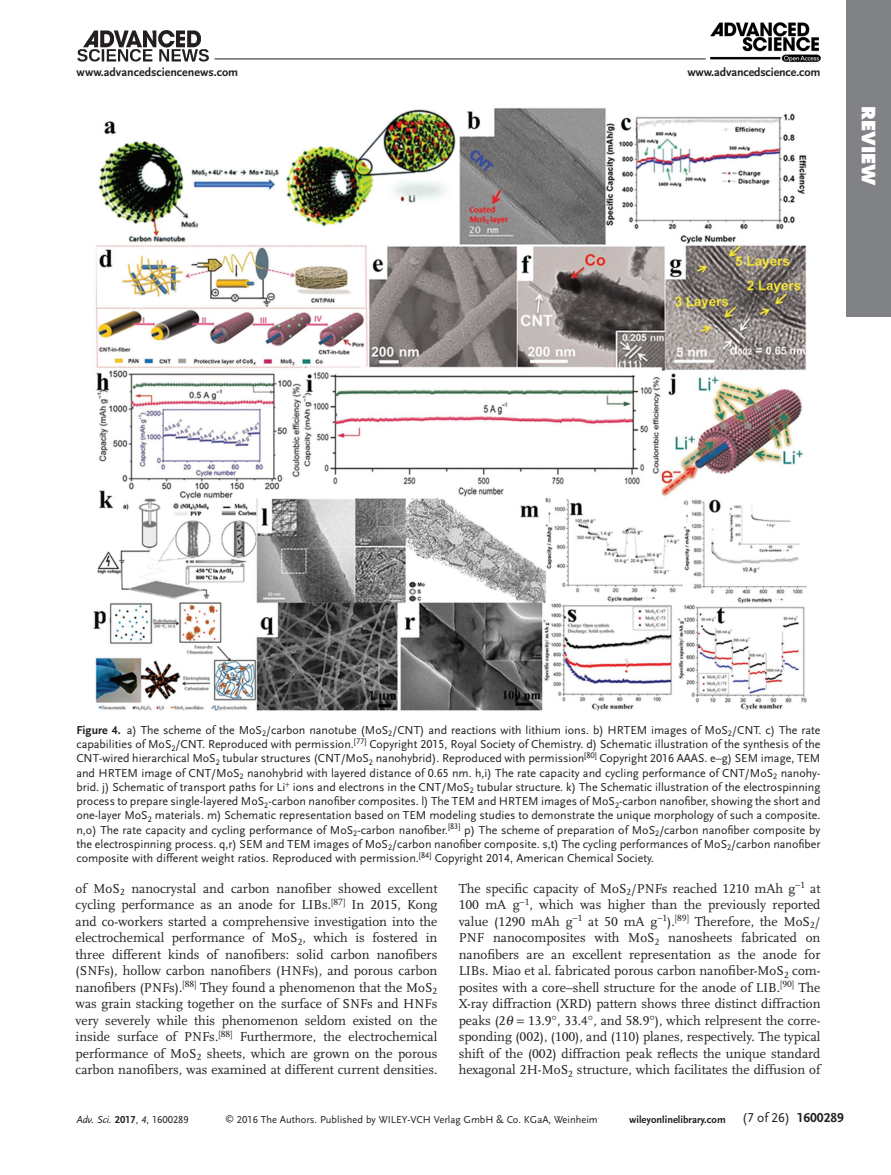
<style>
.page{position:relative;width:891px;height:1175px;background:#fff}
.page>*{position:absolute;margin:0;border:0;box-sizing:border-box;transform-origin:0 0}
.t1{font:800 18px "Futura";letter-spacing:.005em;color:#fff}
.t2{font:13.5px/16.5px "Scala LF";color:#231f20;text-align:justify}
.t3{font:12px/14.2px "Scala Sans LF";color:#231f20;text-align:justify}
.t4{font:700 12px "Scala Sans LF";color:#231f20}
.t5{font:10.5px "Scala Sans LF";color:#231f20}
.t6{font:700 10.5px "Scala Sans LF";color:#231f20}
.t7{font:italic 10.5px "Scala Sans LF";color:#231f20}
.s1{font-weight:700}
.s2{font-weight:700;font-style:normal}
.s3{font-style:normal}
.s4{font-size:9px}
.s5{font-weight:400;font-size:13.5px}
.s6{font-size:13.5px}
</style>
<div class="page">
<div style="left:846px;top:0;width:45px;height:317px;background:#808285"></div>
<img style="left:710px;top:22px;width:111px;height:40px">
<hr style="left:215px;top:59px;width:491px;height:1px;background:#231f20">
<img style="left:77px;top:30px;width:132px;height:31px">
<img style="left:93px;top:108px;width:714px;height:603px">
<p class="t4" style="left:77px;top:65px;width:163px">www.advancedsciencenews.com</p>
<p class="t4" style="left:687px;top:65px;width:135px">www.advancedscience.com</p>
<h1 class="t1" style="left:880px;top:106px;width:81px;rotate:90deg">Review</h1>
<p class="t3" style="left:76px;top:723px;width:746px"><span class="s1">Figure 4.</span> a) The scheme of the MoS<sub>2</sub>/carbon nanotube (MoS<sub>2</sub>/CNT) and reactions with lithium ions. b) HRTEM images of MoS<sub>2</sub>/CNT. c) The rate capabilities of MoS<sub>2</sub>/CNT. Reproduced with permission.<sup>[77]</sup> Copyright 2015, Royal Society of Chemistry. d) Schematic illustration of the synthesis of the CNT-wired hierarchical MoS<sub>2</sub> tubular structures (CNT/MoS<sub>2</sub> nanohybrid). Reproduced with permission<sup>[80]</sup> Copyright 2016 AAAS. e–g) SEM image, TEM and HRTEM image of CNT/MoS<sub>2</sub> nanohybrid with layered distance of 0.65 nm. h,i) The rate capacity and cycling performance of CNT/MoS<sub>2</sub> nanohy&shy;brid. j) Schematic of transport paths for Li ions and electrons in the CNT/MoS<sub>2</sub> tubular structure. k) The Schematic illustration of the electrospinning process to prepare single-layered MoS<sub>2</sub>-carbon nanofiber composites. l) The TEM and HRTEM images of MoS<sub>2</sub>-carbon nanofiber, showing the short and one-layer MoS<sub>2</sub> materials. m) Schematic representation based on TEM modeling studies to demonstrate the unique morphology of such a composite. n,o) The rate capacity and cycling performance of MoS<sub>2</sub>-carbon nanofiber.<sup>[83]</sup> p) The scheme of preparation of MoS<sub>2</sub>/carbon nanofiber composite by the electrospinning process. q,r) SEM and TEM images of MoS<sub>2</sub>/carbon nanofiber composite. s,t) The cycling performances of MoS<sub>2</sub>/carbon nanofiber composite with different weight ratios. Reproduced with permission.<sup>[84]</sup> Copyright 2014, American Chemical Society.</p>
<p class="t2" style="left:76px;top:880px;width:363px">of MoS<sub>2</sub> nanocrystal and carbon nanofiber showed excellent cycling performance as an anode for LIBs.<sup>[87]</sup> In 2015, Kong and co-workers started a comprehensive investigation into the electrochemical performance of MoS<sub>2</sub>, which is fostered in three different kinds of nanofibers: solid carbon nanofibers (SNFs), hollow carbon nanofibers (HNFs), and porous carbon nanofibers (PNFs).<sup>[88]</sup> They found a phenomenon that the MoS<sub>2 </sub>was grain stacking together on the surface of SNFs and HNFs very severely while this phenomenon seldom existed on the inside surface of PNFs.<sup>[88]</sup> Furthermore, the electrochemical performance of MoS<sub>2</sub> sheets, which are grown on the porous carbon nanofibers, was examined at different current densities.</p>
<p class="t2" style="left:459px;top:880px;width:363px">The specific capacity of MoS<sub>2</sub>/PNFs reached 1210 mAh g−<sup>1</sup> at 100 mA g−<sup>1</sup>, which was higher than the previously reported value (1290 mAh g−<sup>1</sup> at 50 mA g−<sup>1</sup>).<sup>[89]</sup> Therefore, the MoS<sub>2</sub>/ PNF nanocomposites with MoS<sub>2</sub> nanosheets fabricated on nanofibers are an excellent representation as the anode for LIBs. Miao et al. fabricated porous carbon nanofiber-MoS<sub>2</sub> com&shy;posites with a core–shell structure for the anode of LIB.<sup>[90]</sup> The X-ray diffraction (XRD) pattern shows three distinct diffraction peaks (2</p>
<p class="t2" style="left:459px;top:1012px;width:363px;text-indent:69px">13.9 , 33.4 , and 58.9 ), which relpresent the corre&shy;sponding (002), (100), and (110) planes, respectively. The typical shift of the (002) diffraction peak reflects the unique standard hexagonal 2H-MoS<sub>2</sub> structure, which facilitates the diffusion of</p>
<p class="t7" style="left:77px;top:1113px;width:114px">Adv. Sci. <span class="s2">2017</span><span class="s3">,</span> 4<span class="s3">, 1600289</span></p>
<p class="t5" style="left:225px;top:1113px;width:374px"><span class="s4">©</span> 2016 The Authors. Published by WILEY-VCH Verlag GmbH &amp; Co. KGaA, Weinheim</p>
<p class="t6" style="left:629px;top:1113px;width:216px">wileyonlinelibrary.com <span class="s5">(7 of 26)</span> <span class="s6">1600289</span></p>
</div>
